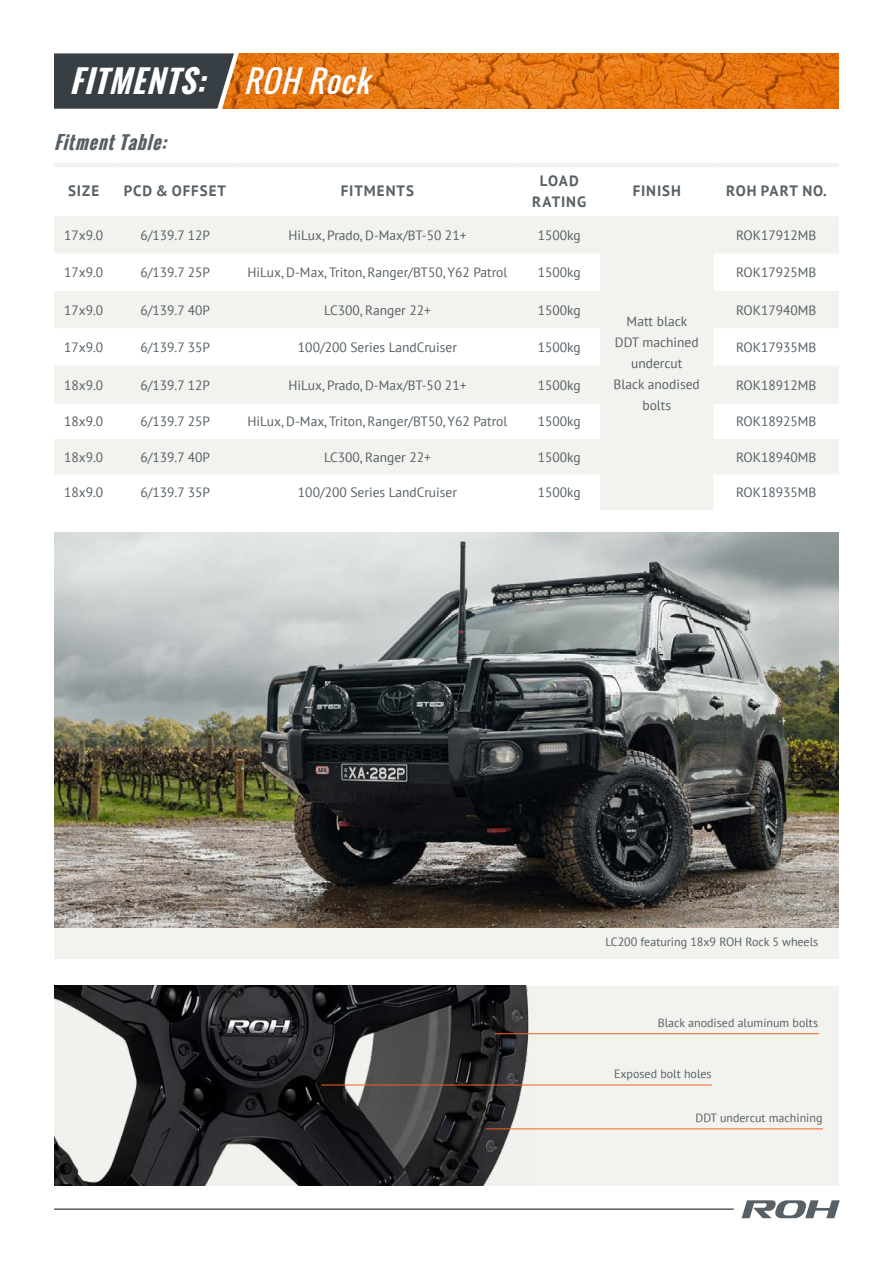
<style>
.page{position:relative;width:893px;height:1263px;background:#fff}
.page>*{position:absolute;margin:0;border:0;box-sizing:border-box;transform-origin:0 0}
.t1{font:italic 700 30px "Oswald";color:#fff}
.t2{font:italic 700 18px "Oswald";color:#576066}
.t3{font:700 15px/21px "PT Sans";letter-spacing:.065em;color:#576066;text-align:center}
.t4{font:13.5px/21px "PT Sans";color:#576066;text-align:center}
.t5{font:12px "PT Sans";color:#576066}
.s1{font-weight:400}
</style>
<div class="page">
<hr style="left:54px;top:1208px;width:680px;height:2px;background:#576066">
<svg style="left:742px;top:1200px;width:98px;height:19px"></svg>
<img style="left:243px;top:53px;width:596px;height:56px">
<svg style="left:54px;top:53px;width:189px;height:56px;background:#494847"></svg>
<div style="left:54px;top:533px;width:785px;height:426px;background:#f2f3ee"></div>
<div style="left:54px;top:986px;width:785px;height:199px;background:#f2f3ee"></div>
<img style="left:54px;top:986px;width:483px;height:199px">
<hr style="left:485px;top:1128px;width:338px;height:1px;background:#f16122">
<hr style="left:494px;top:1033px;width:325px;height:1px;background:#f16122">
<hr style="left:321px;top:1084px;width:391px;height:1px;background:#f16122">
<img style="left:54px;top:533px;width:785px;height:394px">
<svg style="left:54px;top:216px;width:785px;height:294px;fill:#f2f3ee"></svg>
<hr style="left:54px;top:163px;width:59px;height:4px;background:#f2f3ee">
<hr style="left:113px;top:163px;width:123px;height:4px;background:#f2f3ee">
<hr style="left:236px;top:163px;width:282px;height:4px;background:#f2f3ee">
<hr style="left:518px;top:163px;width:82px;height:4px;background:#f2f3ee">
<hr style="left:600px;top:163px;width:113px;height:4px;background:#f2f3ee">
<hr style="left:713px;top:163px;width:126px;height:4px;background:#f2f3ee">
<h1 class="t1" style="left:70px;top:59px;width:311px">FITMENTS: <span class="s1">ROH Rock</span></h1>
<h2 class="t2" style="left:54px;top:129px;width:120px">FitmentTable:</h2>
<p class="t3" style="left:68px;top:180px;width:33px">SIZE</p>
<p class="t3" style="left:124px;top:180px;width:104px">PCD &amp; OFFSET</p>
<p class="t3" style="left:341px;top:180px;width:75px">FITMENTS</p>
<p class="t3" style="left:532px;top:170px;width:56px">LOAD<br>RATING</p>
<p class="t3" style="left:633px;top:180px;width:50px">FINISH</p>
<p class="t3" style="left:726px;top:180px;width:102px">ROH PART NO.</p>
<p class="t4" style="left:64px;top:224px;width:41px">17x9.0</p>
<p class="t4" style="left:140px;top:224px;width:71px">6/139.7 12P</p>
<p class="t4" style="left:288px;top:224px;width:180px">HiLux, Prado, D-Max/BT-50 21+</p>
<p class="t4" style="left:538px;top:224px;width:44px">1500kg</p>
<p class="t4" style="left:736px;top:224px;width:82px">ROK17912MB</p>
<p class="t4" style="left:64px;top:262px;width:41px">17x9.0</p>
<p class="t4" style="left:140px;top:262px;width:71px">6/139.7 25P</p>
<p class="t4" style="left:247px;top:262px;width:261px">HiLux, D-Max, Triton, Ranger/BT50, Y62 Patrol</p>
<p class="t4" style="left:538px;top:262px;width:44px">1500kg</p>
<p class="t4" style="left:736px;top:262px;width:82px">ROK17925MB</p>
<p class="t4" style="left:64px;top:299px;width:41px">17x9.0</p>
<p class="t4" style="left:140px;top:299px;width:71px">6/139.7 40P</p>
<p class="t4" style="left:324px;top:299px;width:108px">LC300, Ranger 22+</p>
<p class="t4" style="left:538px;top:299px;width:44px">1500kg</p>
<p class="t4" style="left:736px;top:299px;width:82px">ROK17940MB</p>
<p class="t4" style="left:64px;top:336px;width:41px">17x9.0</p>
<p class="t4" style="left:140px;top:336px;width:71px">6/139.7 35P</p>
<p class="t4" style="left:298px;top:336px;width:161px">100/200 Series LandCruiser</p>
<p class="t4" style="left:538px;top:336px;width:44px">1500kg</p>
<p class="t4" style="left:736px;top:336px;width:82px">ROK17935MB</p>
<p class="t4" style="left:64px;top:374px;width:41px">18x9.0</p>
<p class="t4" style="left:140px;top:374px;width:71px">6/139.7 12P</p>
<p class="t4" style="left:288px;top:374px;width:180px">HiLux, Prado, D-Max/BT-50 21+</p>
<p class="t4" style="left:538px;top:374px;width:44px">1500kg</p>
<p class="t4" style="left:736px;top:374px;width:82px">ROK18912MB</p>
<p class="t4" style="left:64px;top:411px;width:41px">18x9.0</p>
<p class="t4" style="left:140px;top:411px;width:71px">6/139.7 25P</p>
<p class="t4" style="left:247px;top:411px;width:261px">HiLux, D-Max, Triton, Ranger/BT50, Y62 Patrol</p>
<p class="t4" style="left:538px;top:411px;width:44px">1500kg</p>
<p class="t4" style="left:736px;top:411px;width:82px">ROK18925MB</p>
<p class="t4" style="left:64px;top:446px;width:41px">18x9.0</p>
<p class="t4" style="left:140px;top:446px;width:71px">6/139.7 40P</p>
<p class="t4" style="left:324px;top:446px;width:108px">LC300, Ranger 22+</p>
<p class="t4" style="left:538px;top:446px;width:44px">1500kg</p>
<p class="t4" style="left:736px;top:446px;width:82px">ROK18940MB</p>
<p class="t4" style="left:64px;top:482px;width:41px">18x9.0</p>
<p class="t4" style="left:140px;top:482px;width:71px">6/139.7 35P</p>
<p class="t4" style="left:298px;top:482px;width:161px">100/200 Series LandCruiser</p>
<p class="t4" style="left:538px;top:482px;width:44px">1500kg</p>
<p class="t4" style="left:736px;top:482px;width:82px">ROK18935MB</p>
<p class="t4" style="left:614px;top:311px;width:88px">Matt black<br>DDT machined undercut<br>Black anodised bolts</p>
<p class="t5" style="left:605px;top:934px;width:214px">LC200 featuring 18x9 ROH Rock 5 wheels</p>
<p class="t5" style="left:658px;top:1015px;width:162px">Black anodised aluminum bolts</p>
<p class="t5" style="left:614px;top:1066px;width:99px">Exposed bolt holes</p>
<p class="t5" style="left:695px;top:1110px;width:128px">DDT undercut machining</p>
</div>
